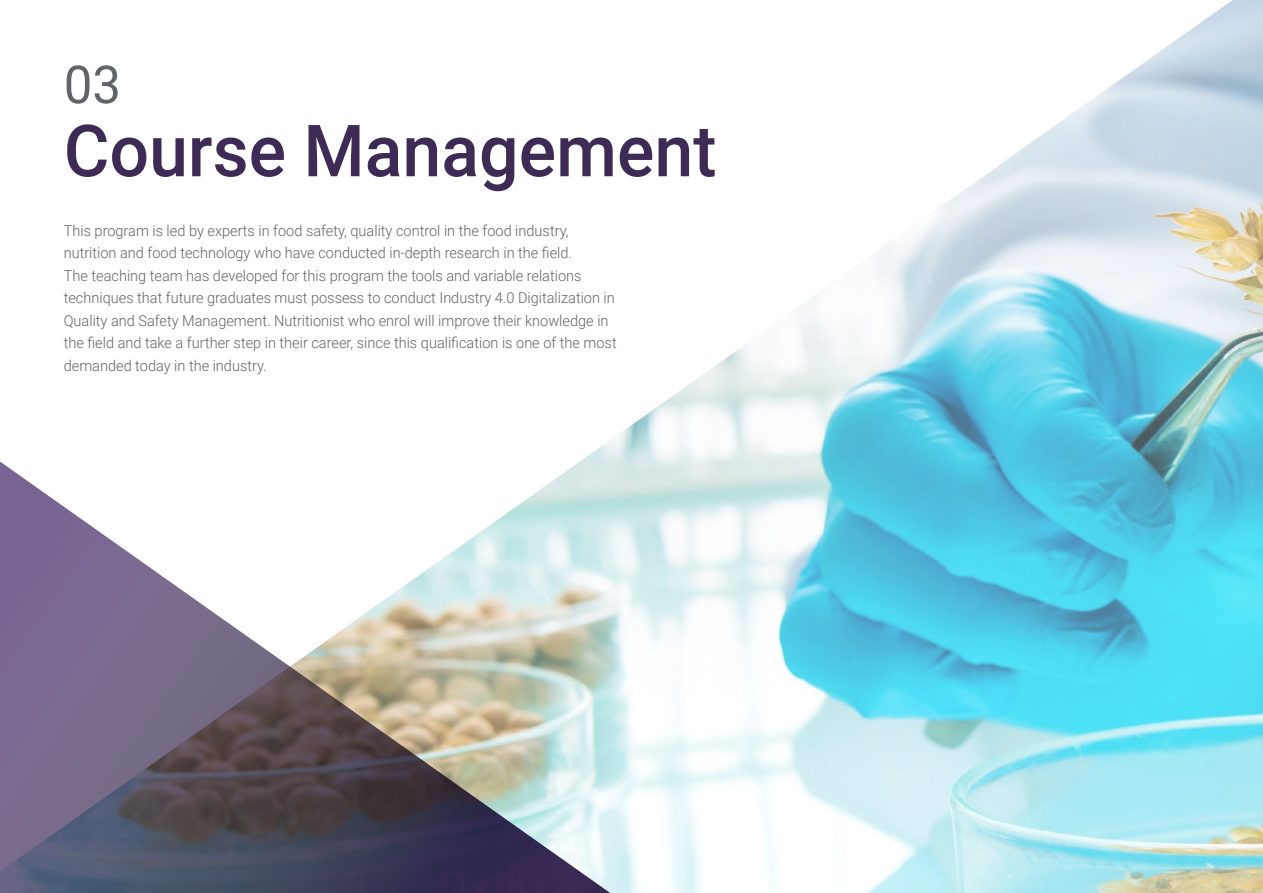
<style>
.page{position:relative;width:1263px;height:893px;background:#fff}
.page>*{position:absolute;margin:0;border:0;box-sizing:border-box;transform-origin:0 0}
.t1{font:500 72px "Roboto";color:#3d2b56}
.t2{font:52.5px "Roboto";color:#61646a}
.t3{font:300 15px/22.5px "Roboto";color:#61646a}
</style>
<div class="page">
<img style="left:602px;top:0;width:661px;height:893px">
<svg style="left:0;top:446px;width:640px;height:447px"></svg>
<h2 class="t2" style="left:64px;top:48px;width:59px">03</h2>
<h1 class="t1" style="left:64px;top:100px;width:654px">Course Management</h1>
<p class="t3" style="left:64px;top:218px;width:554px">This program is led by experts in food safety, quality control in the food industry, nutrition and food technology who have conducted in-depth research in the field.<br>The teaching team has developed for this program the tools and variable relations techniques that future graduates must possess to conduct Industry 4.0 Digitalization in Quality and Safety Management. Nutritionist who enrol will improve their knowledge in the field and take a further step in their career, since this qualification is one of the most demanded today in the industry.</p>
</div>
